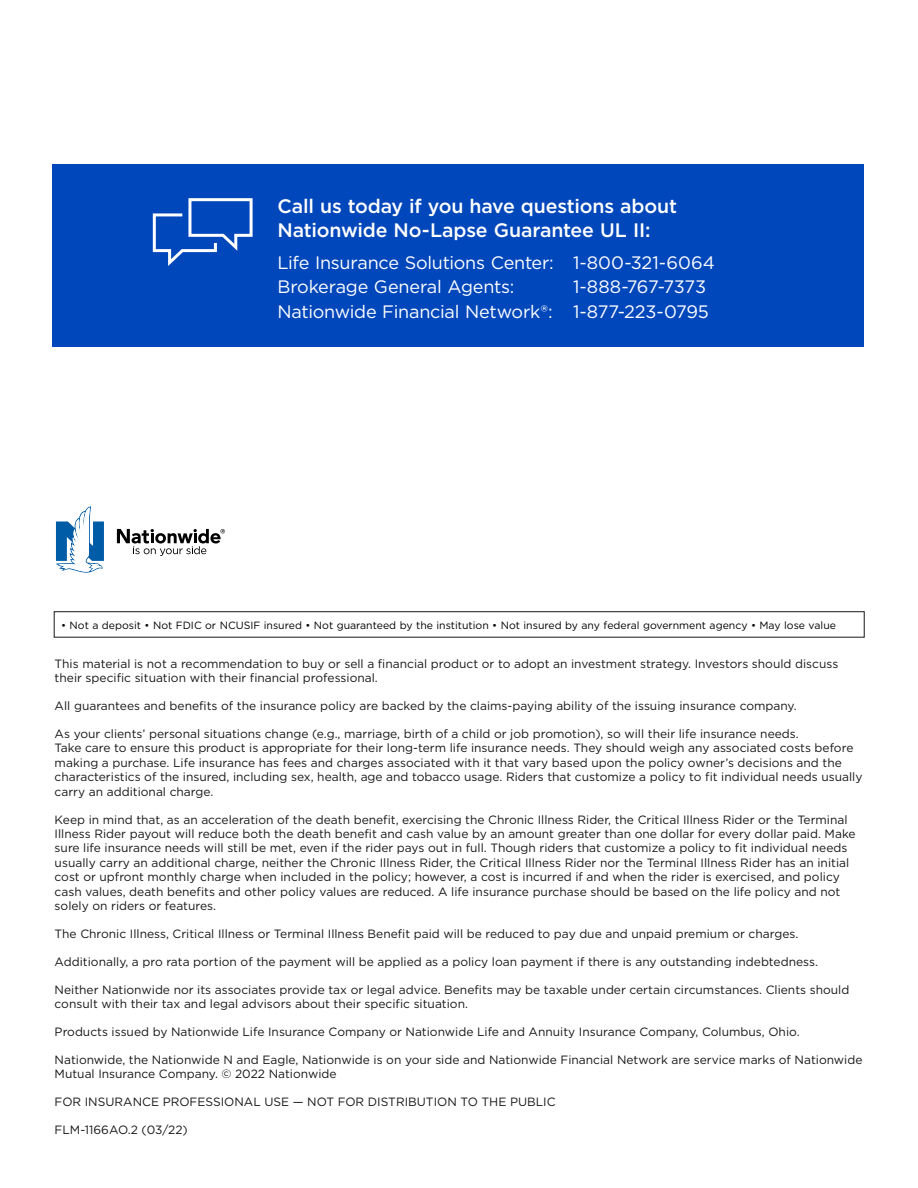
<style>
.page{position:relative;width:918px;height:1188px;background:#fff}
.page>*{position:absolute;margin:0;border:0;box-sizing:border-box;transform-origin:0 0}
.h2_CTA{font:500 19.5px/24px "Gotham";letter-spacing:-.01em;color:#fff}
.Body_-_Product_Highl{font:18px "Gotham";letter-spacing:-.015em;color:#fff}
.Discloser_-_Product{font:12px/14.4px "Gotham";color:#171717}
.t1{font:10.5px "Gotham";color:#000}
</style>
<div class="page">
<div style="left:53px;top:164px;width:811px;height:183px;background:#0047bb"></div>
<svg style="left:152px;top:198px;width:101px;height:68px"></svg>
<svg style="left:56px;top:506px;width:48px;height:67px"></svg>
<svg style="left:117px;top:529px;width:108px;height:27px"></svg>
<h2 class="h2_CTA" style="left:278px;top:194px;width:401px">Call us today if you have questions about<br>Nationwide No-Lapse Guarantee UL II:</h2>
<p class="Body_-_Product_Highl" style="left:278px;top:251px;width:439px">Life Insurance Solutions Center: 1-800-321-6064</p>
<p class="Body_-_Product_Highl" style="left:278px;top:275px;width:238px">Brokerage General Agents:</p>
<p class="Body_-_Product_Highl" style="left:573px;top:275px;width:135px">1-888-767-7373</p>
<p class="Body_-_Product_Highl" style="left:278px;top:300px;width:433px">Nationwide Financial Network®: 1-877-223-0795</p>
<p class="t1" style="left:61px;top:618px;width:776px">• Not a deposit • Not FDIC or NCUSIF insured • Not guaranteed by the institution • Not insured by any federal government agency • May lose value</p>
<p class="Discloser_-_Product" style="left:55px;top:656px;width:785px">This material is not a recommendation to buy or sell a financial product or to adopt an investment strategy. Investors should discuss their specific situation with their financial professional.</p>
<p class="Discloser_-_Product" style="left:55px;top:698px;width:743px">All guarantees and benefits of the insurance policy are backed by the claims-paying ability of the issuing insurance company.</p>
<p class="Discloser_-_Product" style="left:55px;top:726px;width:809px">As your clients’ personal situations change (e.g., marriage, birth of a child or job promotion), so will their life insurance needs.<br>Take care to ensure this product is appropriate for their long-term life insurance needs. They should weigh any associated costs before making a purchase. Life insurance has fees and charges associated with it that vary based upon the policy owner’s decisions and the characteristics of the insured, including sex, health, age and tobacco usage. Riders that customize a policy to fit individual needs usually carry an additional charge.</p>
<p class="Discloser_-_Product" style="left:55px;top:812px;width:802px">Keep in mind that, as an acceleration of the death benefit, exercising the Chronic Illness Rider, the Critical Illness Rider or the Terminal Illness Rider payout will reduce both the death benefit and cash value by an amount greater than one dollar for every dollar paid. Make sure life insurance needs will still be met, even if the rider pays out in full. Though riders that customize a policy to fit individual needs usually carry an additional charge, neither the Chronic Illness Rider, the Critical Illness Rider nor the Terminal Illness Rider has an initial cost or upfront monthly charge when included in the policy; however, a cost is incurred if and when the rider is exercised, and policy cash values, death benefits and other policy values are reduced. A life insurance purchase should be based on the life policy and not solely on riders or features.</p>
<p class="Discloser_-_Product" style="left:55px;top:926px;width:745px">The Chronic Illness, Critical Illness or Terminal Illness Benefit paid will be reduced to pay due and unpaid premium or charges.</p>
<p class="Discloser_-_Product" style="left:55px;top:954px;width:765px">Additionally, a pro rata portion of the payment will be applied as a policy loan payment if there is any outstanding indebtedness.</p>
<p class="Discloser_-_Product" style="left:55px;top:982px;width:796px">Neither Nationwide nor its associates provide tax or legal advice. Benefits may be taxable under certain circumstances. Clients should consult with their tax and legal advisors about their specific situation.</p>
<p class="Discloser_-_Product" style="left:55px;top:1024px;width:746px">Products issued by Nationwide Life Insurance Company or Nationwide Life and Annuity Insurance Company, Columbus, Ohio.</p>
<p class="Discloser_-_Product" style="left:55px;top:1052px;width:809px">Nationwide, the Nationwide N and Eagle, Nationwide is on your side and Nationwide Financial Network are service marks of Nationwide<br>Mutual Insurance Company. © 2022 Nationwide</p>
<p class="Discloser_-_Product" style="left:55px;top:1094px;width:502px">FOR INSURANCE PROFESSIONAL USE — NOT FOR DISTRIBUTION TO THE PUBLIC</p>
<p class="Discloser_-_Product" style="left:55px;top:1122px;width:135px">FLM-1166AO.2 (03/22)</p>
</div>
